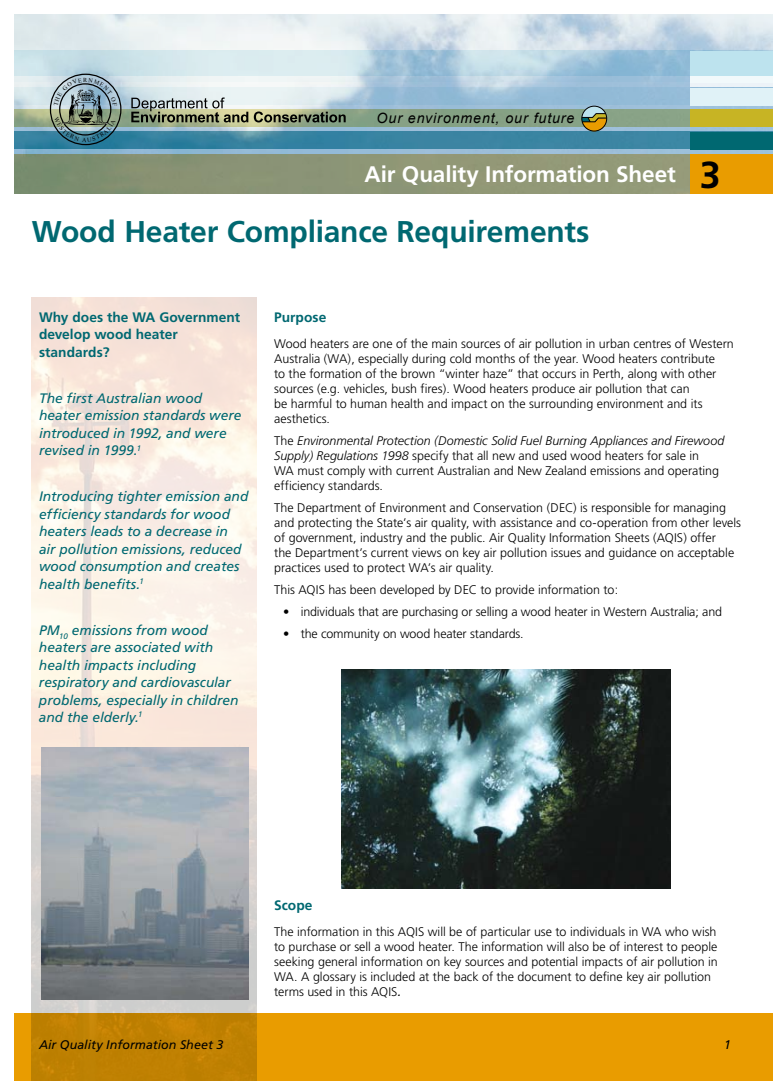
<style>
.page{position:relative;width:773px;height:1081px;background:#fff}
.page>*{position:absolute;margin:0;border:0;box-sizing:border-box;transform-origin:0 0}
.t1{font:700 30px "Frutiger";letter-spacing:-.005em;color:#006871}
.t2{font:700 22.5px "Frutiger";letter-spacing:-.005em;color:#fff}
.t3{font:italic 14.25px "Arial";letter-spacing:.065em;color:#000}
.t4{font:italic 13.75px/17.5px "Frutiger";color:#006871}
.t5{font:700 13.75px/17.5px "Frutiger";color:#006871}
.t6{font:300 12.5px/15px "Frutiger";letter-spacing:-.005em;color:#000}
.t7{font:italic 12.5px "Frutiger";color:#000}
.s1{font-size:37.5px;color:#000}
.s2{font-style:italic}
.s3{font-weight:400;font-style:italic}
</style>
<div class="page">
<div style="left:14px;top:1013px;width:758px;height:68px;background:#e99c00"></div>
<img style="left:14px;top:14px;width:758px;height:180px">
<div style="left:690px;top:154px;width:82px;height:40px;background:#e99c00"></div>
<div style="left:690px;top:51px;width:82px;height:31px;background:#bde3ee"></div>
<div style="left:690px;top:132px;width:82px;height:17px;background:#006871"></div>
<div style="left:690px;top:110px;width:82px;height:17px;background:#c7b424"></div>
<div style="left:690px;top:88px;width:82px;height:17px;background:#e0f2f7"></div>
<div style="left:690px;top:76px;width:82px;height:10px;background:#f1f9fb"></div>
<img style="left:32px;top:298px;width:224px;height:783px">
<svg style="left:131px;top:97px;width:117px;height:25px;background:#979e8e"></svg>
<svg style="left:254px;top:111px;width:91px;height:11px"></svg>
<div style="left:50px;top:74px;width:71px;height:71px;border:1px solid #000;border-radius:50%"></div>
<svg style="left:581px;top:106px;width:26px;height:25px"></svg>
<img style="left:42px;top:747px;width:206px;height:252px">
<img style="left:342px;top:670px;width:328px;height:218px">
<svg style="left:54px;top:78px;width:63px;height:64px;background:#7a9498"></svg>
<p class="t3" style="left:376px;top:110px;width:199px">Our environment, our future</p>
<h2 class="t2" style="left:364px;top:161px;width:357px">Air Quality Information Sheet <span class="s1">3</span></h2>
<h1 class="t1" style="left:32px;top:214px;width:559px">Wood Heater Compliance Requirements</h1>
<p class="t5" style="left:39px;top:308px;width:202px">Why does the WA Government develop wood heater standards?</p>
<p class="t4" style="left:39px;top:389px;width:204px">The first Australian wood heater emission standards were introduced in 1992, and were revised in 1999.<sup>1</sup></p>
<p class="t4" style="left:39px;top:488px;width:211px">Introducing tighter emission and efficiency standards for wood heaters leads to a decrease in<br>air pollution emissions, reduced wood consumption and creates health benefits.<sup>1</sup></p>
<p class="t4" style="left:39px;top:621px;width:201px">PM<sub>10</sub> emissions from wood heaters are associated with health impacts including respiratory and cardiovascular problems, especially in children and the elderly.<sup>1</sup></p>
<p class="t5" style="left:274px;top:308px;width:54px">Purpose</p>
<p class="t6" style="left:274px;top:336px;width:461px">Wood heaters are one of the main sources of air pollution in urban centres of Western Australia (WA), especially during cold months of the year. Wood heaters contribute<br>to the formation of the brown “winter haze” that occurs in Perth, along with other sources (e.g. vehicles, bush fires). Wood heaters produce air pollution that can<br>be harmful to human health and impact on the surrounding environment and its aesthetics.</p>
<p class="t6" style="left:274px;top:433px;width:451px">The <span class="s2">Environmental Protection (Domestic Solid Fuel Burning Appliances and Firewood Supply) Regulations 1998</span> specify that all new and used wood heaters for sale in<br>WA must comply with current Australian and New Zealand emissions and operating efficiency standards.</p>
<p class="t6" style="left:274px;top:500px;width:468px">The Department of Environment and Conservation (DEC) is responsible for managing and protecting the State’s air quality, with assistance and co-operation from other levels of government, industry and the public. Air Quality Information Sheets (AQIS) offer<br>the Department’s current views on key air pollution issues and guidance on acceptable practices used to protect WA’s air quality.</p>
<p class="t6" style="left:274px;top:582px;width:345px">This AQIS has been developed by DEC to provide information to:</p>
<p class="t6" style="left:283px;top:604px;width:440px">• individuals that are purchasing or selling a wood heater in Western Australia; and</p>
<p class="t6" style="left:283px;top:626px;width:242px">• the community on wood heater standards.</p>
<p class="t5" style="left:274px;top:897px;width:40px">Scope</p>
<p class="t6" style="left:274px;top:924px;width:445px">The information in this AQIS will be of particular use to individuals in WA who wish to purchase or sell a wood heater. The information will also be of interest to people seeking general information on key sources and potential impacts of air pollution in WA. A glossary is included at the back of the document to define key air pollution terms used in this AQIS<span class="s3">.</span></p>
<p class="t7" style="left:39px;top:1037px;width:186px">Air Quality Information Sheet 3</p>
<p class="t7" style="left:724px;top:1037px;width:8px">1</p>
</div>
